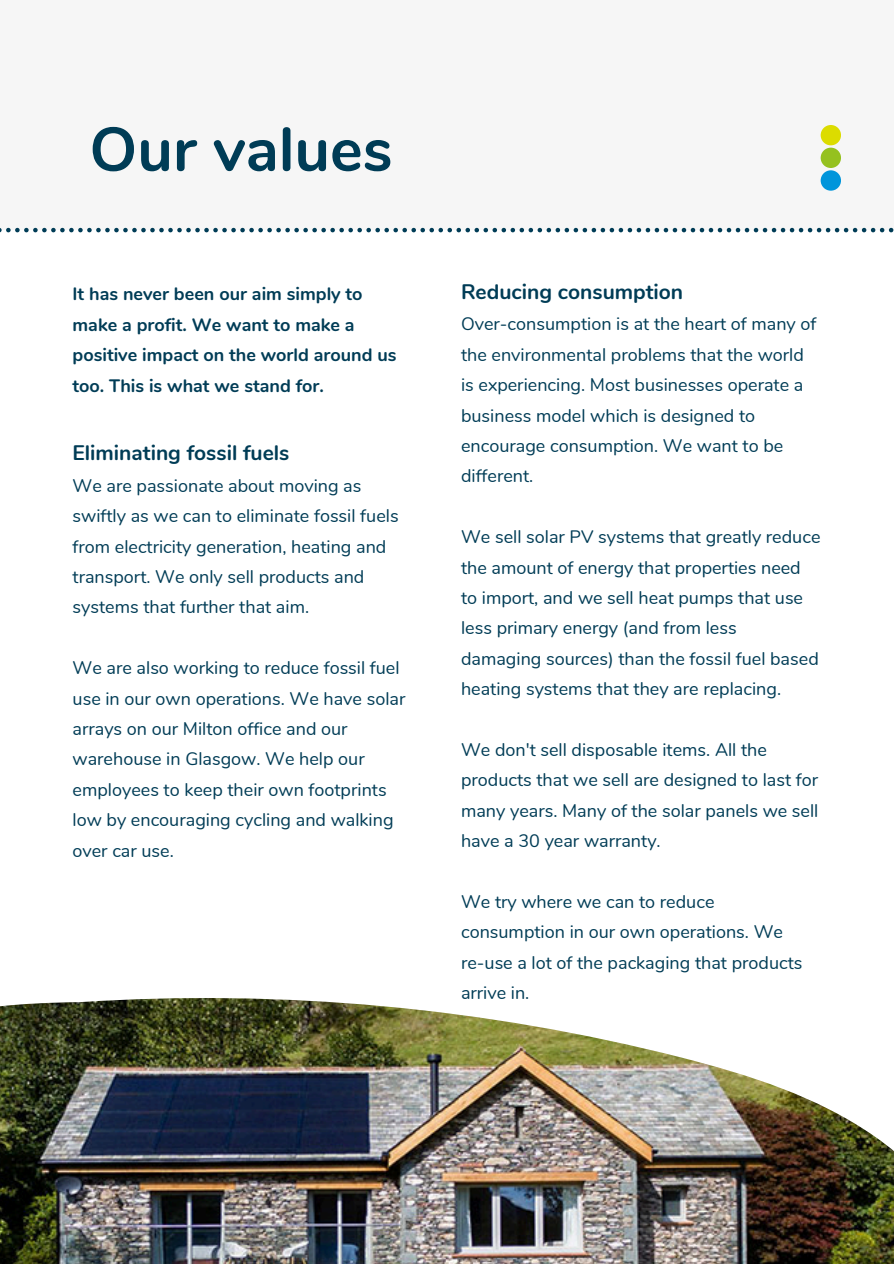
<style>
.page{position:relative;width:894px;height:1264px;background:#fff}
.page>*{position:absolute;margin:0;border:0;box-sizing:border-box;transform-origin:0 0}
.t1{font:700 61.5px "Nunito";color:#003c56}
.t2{font:700 21px "Nunito";color:#003c56}
.t3{font:18px/30.3px "Nunito";color:#003c56}
.t4{font:700 18px/30.3px "Nunito";color:#003c56}
</style>
<div class="page">
<div style="left:0;top:0;width:893px;height:230px;background:#f6f6f6"></div>
<svg style="left:0;top:228px;width:893px;height:4px"></svg>
<img style="left:0;top:998px;width:893px;height:265px">
<div style="left:820px;top:125px;width:20px;height:20px;background:#dcdc00;border-radius:50%"></div>
<div style="left:820px;top:148px;width:20px;height:20px;background:#95c11f;border-radius:50%"></div>
<div style="left:820px;top:170px;width:20px;height:21px;background:#0095db;border-radius:50%"></div>
<p class="t1" style="left:89px;top:109px;width:304px">Our values</p>
<p class="t4" style="left:73px;top:279px;width:325px">It has never been our aim simply to make a profit. We want to make a positive impact on the world around us too. This is what we stand for.</p>
<h2 class="t2" style="left:73px;top:439px;width:218px">Eliminating fossil fuels</h2>
<p class="t3" style="left:73px;top:471px;width:327px">We are passionate about moving as swiftly as we can to eliminate fossil fuels from electricity generation, heating and transport. We only sell products and systems that further that aim.</p>
<p class="t3" style="left:73px;top:653px;width:334px">We are also working to reduce fossil fuel use in our own operations. We have solar arrays on our Milton office and our warehouse in Glasgow. We help our employees to keep their own footprints low by encouraging cycling and walking over car use.</p>
<p class="t2" style="left:461px;top:278px;width:224px">Reducing consumption</p>
<h1 class="t3" style="left:461px;top:309px;width:357px">Over-consumption is at the heart of many of the environmental problems that the world is experiencing. Most businesses operate a business model which is designed to encourage consumption. We want to be different.</h1>
<p class="t3" style="left:461px;top:522px;width:361px">We sell solar PV systems that greatly reduce the amount of energy that properties need to import, and we sell heat pumps that use less primary energy (and from less damaging sources) than the fossil fuel based heating systems that they are replacing.</p>
<p class="t3" style="left:461px;top:735px;width:359px">We don't sell disposable items. All the products that we sell are designed to last for many years. Many of the solar panels we sell have a 30 year warranty.</p>
<p class="t3" style="left:461px;top:886px;width:323px">We try where we can to reduce consumption in our own operations. We</p>
<p class="t3" style="left:461px;top:947px;width:343px">re-use a lot of the packaging that products arrive in.</p>
</div>
